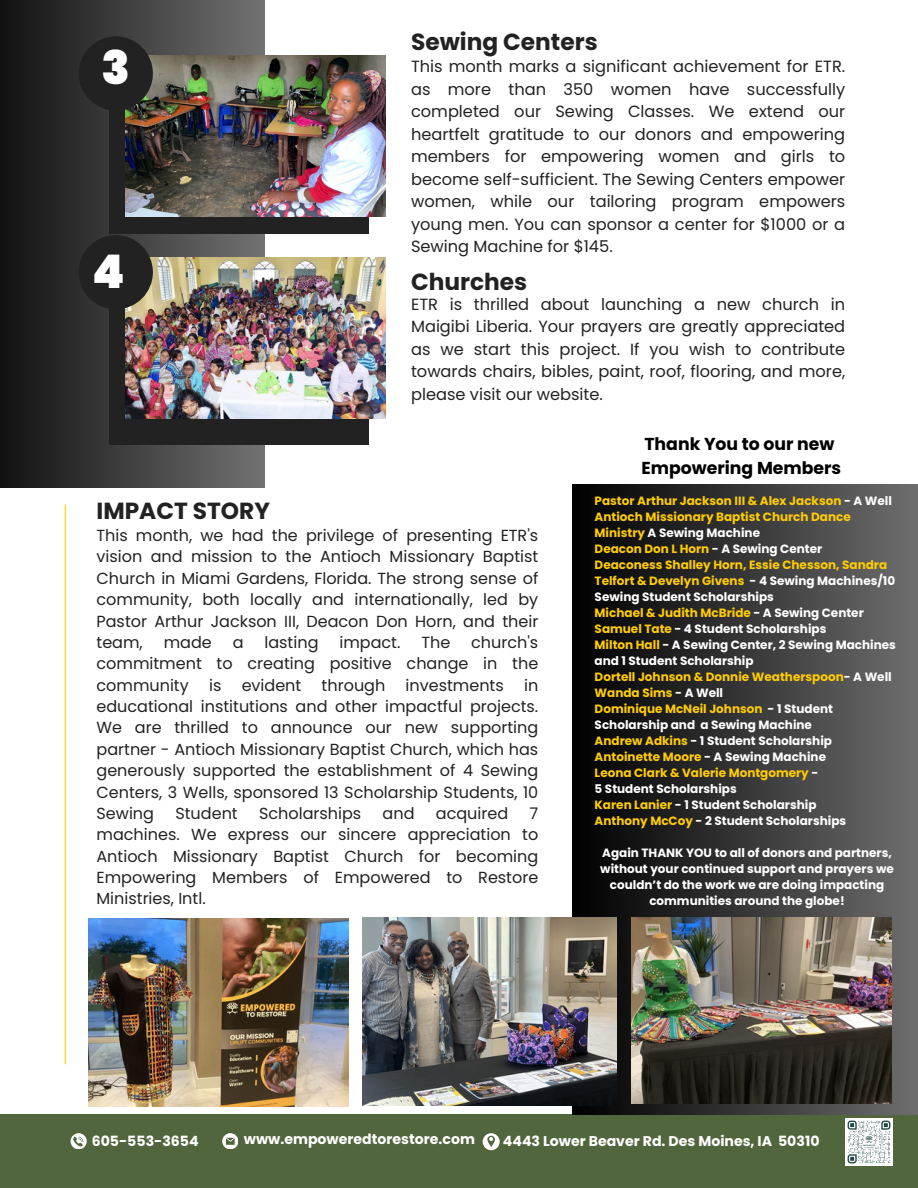
<style>
.page{position:relative;width:918px;height:1188px;background:#fff}
.page>*{position:absolute;margin:0;border:0;box-sizing:border-box;transform-origin:0 0}
.t1{font:900 46.35px "Poppins";color:#fff}
.t2{font:700 23.25px "Poppins";color:#222}
.t3{font:700 17.25px/23.7px "Poppins";color:#000}
.t4{font:16.2px/22.5px "Poppins";color:#222;text-align:justify}
.t5{font:16.05px/21.3px "Poppins";color:#222;text-align:justify}
.t6{font:700 14.1px "Poppins";color:#fff}
.t7{font:700 12px/16px "Poppins";color:#fff}
.t8{font:700 12px/16px "Poppins";color:#fc0}
.s1{color:#fff}
.s2{color:#fc0}
</style>
<div class="page">
<div style="left:0;top:0;width:264px;height:487px;background:linear-gradient(to right,#111,#727272)"></div>
<div style="left:109px;top:271px;width:259px;height:174px;background:#222"></div>
<div style="left:109px;top:74px;width:259px;height:160px;background:#222"></div>
<img style="left:126px;top:55px;width:259px;height:161px">
<img style="left:126px;top:257px;width:259px;height:161px">
<div style="left:0;top:1115px;width:918px;height:73px;background:#51663c"></div>
<hr style="left:65px;top:505px;width:1px;height:559px;background:#fc0">
<div style="left:79px;top:36px;width:74px;height:75px;background:#222;border-radius:50%"></div>
<div style="left:79px;top:235px;width:74px;height:74px;background:#222;border-radius:50%"></div>
<svg style="left:71px;top:1133px;width:15px;height:16px"></svg>
<svg style="left:222px;top:1133px;width:16px;height:16px"></svg>
<svg style="left:483px;top:1133px;width:17px;height:17px"></svg>
<div style="left:573px;top:485px;width:345px;height:630px;background:linear-gradient(to right,#000,#6e6d6d)"></div>
<img style="left:845px;top:1118px;width:48px;height:47px">
<img style="left:88px;top:919px;width:260px;height:188px">
<img style="left:362px;top:918px;width:255px;height:187px">
<img style="left:631px;top:918px;width:260px;height:185px">
<p class="t1" style="left:102px;top:35px;width:30px">3</p>
<h1 class="t1" style="left:92px;top:240px;width:34px">4</h1>
<p class="t2" style="left:411px;top:25px;width:188px">Sewing Centers</p>
<p class="t4" style="left:411px;top:56px;width:436px">This month marks a significant achievement for ETR. as more than 350 women have successfully completed our Sewing Classes. We extend our heartfelt gratitude to our donors and empowering members for empowering women and girls to become self-sufficient. The Sewing Centers empower women, while our tailoring program empowers young men. You can sponsor a center for $1000 or a Sewing Machine for $145.</p>
<p class="t2" style="left:411px;top:265px;width:118px">Churches</p>
<p class="t4" style="left:411px;top:293px;width:436px">ETR is thrilled about launching a new church in Maigibi Liberia. Your prayers are greatly appreciated as we start this project. If you wish to contribute towards chairs, bibles, paint, roof, flooring, and more, please visit our website.</p>
<p class="t3" style="left:641px;top:432px;width:201px">Thank You to our new<br>Empowering Members</p>
<h4 class="t2" style="left:97px;top:494px;width:175px">IMPACT STORY</h4>
<p class="t5" style="left:97px;top:525px;width:443px">This month, we had the privilege of presenting ETR's vision and mission to the Antioch Missionary Baptist Church in Miami Gardens, Florida. The strong sense of community, both locally and internationally, led by Pastor Arthur Jackson III, Deacon Don Horn, and their team,</p>
<p class="t5" style="left:97px;top:632px;width:443px;text-indent:375px">church's commitment to creating positive change in the community</p>
<p class="t5" style="left:164px;top:632px;width:50px">made</p>
<p class="t5" style="left:233px;top:632px;width:12px">a</p>
<p class="t5" style="left:265px;top:632px;width:56px">lasting</p>
<p class="t5" style="left:339px;top:632px;width:63px">impact.</p>
<p class="t5" style="left:421px;top:632px;width:30px">The</p>
<p class="t5" style="left:97px;top:674px;width:443px;text-indent:428px">in educational institutions and other impactful projects.<br>We are thrilled to announce our new supporting partner - Antioch Missionary Baptist Church, which has generously supported the establishment of 4 Sewing Centers, 3 Wells, sponsored 13 Scholarship Students, 10<br>Sewing</p>
<p class="t5" style="left:209px;top:674px;width:14px">is</p>
<p class="t5" style="left:242px;top:674px;width:61px">evident</p>
<p class="t5" style="left:322px;top:674px;width:65px">through</p>
<p class="t5" style="left:406px;top:674px;width:100px">investments</p>
<p class="t5" style="left:175px;top:803px;width:64px">Student</p>
<p class="t5" style="left:259px;top:803px;width:104px">Scholarships</p>
<p class="t5" style="left:383px;top:803px;width:33px">and</p>
<p class="t5" style="left:436px;top:803px;width:74px">acquired</p>
<p class="t5" style="left:97px;top:803px;width:443px;text-indent:433px">7 machines. We express our sincere appreciation to Antioch Missionary Baptist Church for becoming Empowering Members of Empowered to Restore Ministries, Intl.</p>
<h2 class="t8" style="left:595px;top:493px;width:299px">Pastor Arthur Jackson III &amp; Alex Jackson <span class="s1">- A Well</span></h2>
<h4 class="t8" style="left:595px;top:509px;width:258px">Antioch Missionary Baptist Church Dance<br>Ministry <span class="s1">A Sewing Machine</span></h4>
<h2 class="t8" style="left:595px;top:541px;width:229px">Deacon Don L Horn <span class="s1">- A Sewing Center</span></h2>
<h4 class="t8" style="left:595px;top:557px;width:302px">Deaconess Shalley Horn, Essie Chesson, Sandra<br>Telfort &amp; Develyn Givens <span class="s1">- 4 Sewing Machines/10<br>Sewing Student Scholarships</span></h4>
<h3 class="t8" style="left:595px;top:605px;width:271px">Michael &amp; Judith McBride <span class="s1">- A Sewing Center</span></h3>
<p class="t7" style="left:595px;top:621px;width:233px"><span class="s2">Samuel Tate</span> - 4 Student Scholarships</p>
<p class="t7" style="left:595px;top:637px;width:303px"><span class="s2">Milton Hall</span> - A Sewing Center, 2 Sewing Machines and 1 Student Scholarship</p>
<p class="t8" style="left:595px;top:669px;width:299px">Dortell Johnson &amp; Donnie Weatherspoon<span class="s1">- A Well</span></p>
<p class="t8" style="left:595px;top:685px;width:130px">Wanda Sims <span class="s1">- A Well</span></p>
<p class="t7" style="left:595px;top:701px;width:240px"><span class="s2">Dominique McNeil Johnson</span> - 1 Student<br>Scholarship and a Sewing Machine</p>
<p class="t7" style="left:595px;top:733px;width:239px"><span class="s2">Andrew Adkins</span> - 1 Student Scholarship</p>
<p class="t8" style="left:595px;top:749px;width:233px">Antoinette Moore <span class="s1">- A Sewing Machine</span></p>
<p class="t8" style="left:595px;top:765px;width:225px">Leona Clark &amp; Valerie Montgomery <span class="s1">-</span></p>
<p class="t7" style="left:595px;top:781px;width:144px">5 Student Scholarships</p>
<p class="t7" style="left:595px;top:797px;width:223px"><span class="s2">Karen Lanier</span> - 1 Student Scholarship</p>
<p class="t7" style="left:595px;top:813px;width:253px"><span class="s2">Anthony McCoy</span> - 2 Student Scholarships</p>
<p class="t7" style="left:600px;top:845px;width:295px;text-align:center">Again THANK YOU to all of donors and partners, without your continued support and prayers we couldn’t do the work we are doing impacting communities around the globe!</p>
<p class="t6" style="left:92px;top:1131px;width:108px">605-553-3654</p>
<h5 class="t6" style="left:244px;top:1129px;width:233px">www.empoweredtorestore.com</h5>
<h5 class="t6" style="left:503px;top:1131px;width:318px">4443 Lower Beaver Rd. Des Moines, IA 50310</h5>
</div>
